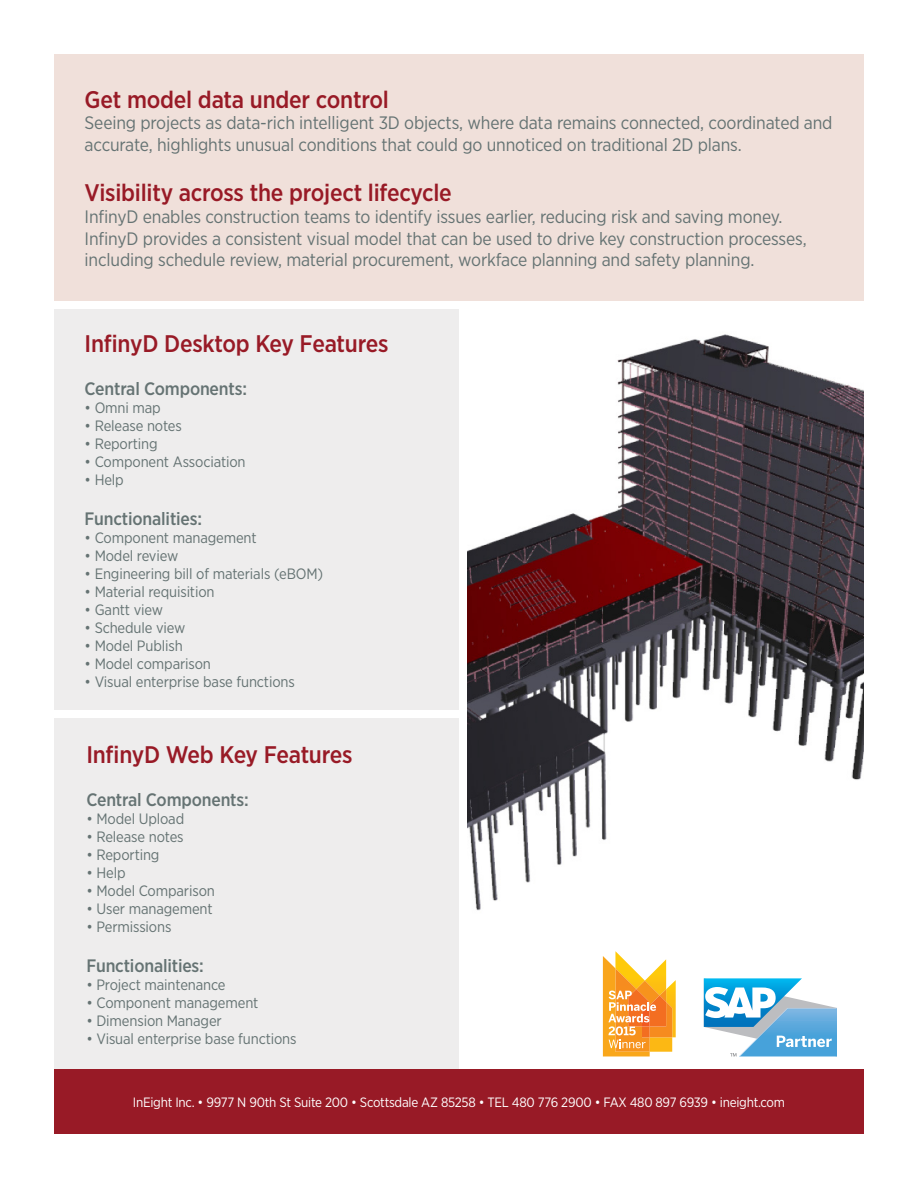
<style>
.page{position:relative;width:918px;height:1188px;background:#fff}
.page>*{position:absolute;margin:0;border:0;box-sizing:border-box;transform-origin:0 0}
.Body_text_emphasis{font:500 24px "Gotham Narrow";letter-spacing:-.01em;color:#981a26}
.Body_text_emphasis-2{font:18px/21.6px "Gotham Narrow";letter-spacing:-.01em;color:#657373}
.Body_text_emphasis-3{font:500 18px "Gotham Narrow";letter-spacing:-.01em;color:#657373}
.Body_text_emphasis-4{font:15px "Gotham Narrow";letter-spacing:-.01em;color:#657373}
.t1{font:13.5px "Gotham Narrow";letter-spacing:-.02em;color:#fff}
</style>
<div class="page">
<div style="left:54px;top:718px;width:405px;height:362px;background:#eeeded"></div>
<div style="left:54px;top:309px;width:405px;height:401px;background:#eeeded"></div>
<div style="left:54px;top:1069px;width:810px;height:65px;background:#981a26"></div>
<div style="left:54px;top:54px;width:810px;height:247px;background:#f0e0da"></div>
<img style="left:468px;top:334px;width:396px;height:577px">
<svg style="left:704px;top:978px;width:133px;height:78px"></svg>
<svg style="left:603px;top:951px;width:73px;height:105px"></svg>
<p class="Body_text_emphasis" style="left:85px;top:84px;width:306px">Get model data under control</p>
<p class="Body_text_emphasis-2" style="left:85px;top:112px;width:749px">Seeing projects as data-rich intelligent 3D objects, where data remains connected, coordinated and accurate, highlights unusual conditions that could go unnoticed on traditional 2D plans.</p>
<p class="Body_text_emphasis" style="left:85px;top:178px;width:369px">Visibility across the project lifecycle</p>
<p class="Body_text_emphasis-2" style="left:85px;top:206px;width:724px">InfinyD enables construction teams to identify issues earlier, reducing risk and saving money.<br>InfinyD provides a consistent visual model that can be used to drive key construction processes, including schedule review, material procurement, workface planning and safety planning.</p>
<p class="Body_text_emphasis" style="left:85px;top:328px;width:305px">InfinyD Desktop Key Features</p>
<p class="Body_text_emphasis-3" style="left:85px;top:377px;width:164px">Central Components:</p>
<p class="Body_text_emphasis-4" style="left:85px;top:398px;width:78px">• Omni map</p>
<p class="Body_text_emphasis-4" style="left:85px;top:416px;width:99px">• Release notes</p>
<p class="Body_text_emphasis-4" style="left:85px;top:434px;width:75px">• Reporting</p>
<p class="Body_text_emphasis-4" style="left:85px;top:452px;width:162px">• Component Association</p>
<p class="Body_text_emphasis-4" style="left:85px;top:470px;width:41px">• Help</p>
<p class="Body_text_emphasis-3" style="left:85px;top:507px;width:119px">Functionalities:</p>
<p class="Body_text_emphasis-4" style="left:85px;top:528px;width:174px">• Component management</p>
<p class="Body_text_emphasis-4" style="left:85px;top:546px;width:95px">• Model review</p>
<p class="Body_text_emphasis-4" style="left:85px;top:564px;width:240px">• Engineering bill of materials (eBOM)</p>
<p class="Body_text_emphasis-4" style="left:85px;top:582px;width:131px">• Material requisition</p>
<p class="Body_text_emphasis-4" style="left:85px;top:600px;width:80px">• Gantt view</p>
<p class="Body_text_emphasis-4" style="left:85px;top:618px;width:102px">• Schedule view</p>
<p class="Body_text_emphasis-4" style="left:85px;top:636px;width:100px">• Model Publish</p>
<p class="Body_text_emphasis-4" style="left:85px;top:654px;width:128px">• Model comparison</p>
<p class="Body_text_emphasis-4" style="left:85px;top:672px;width:212px">• Visual enterprise base functions</p>
<p class="Body_text_emphasis" style="left:86px;top:739px;width:268px">InfinyD Web Key Features</p>
<p class="Body_text_emphasis-3" style="left:86px;top:788px;width:164px">Central Components:</p>
<p class="Body_text_emphasis-4" style="left:86px;top:810px;width:99px">• Model Upload</p>
<p class="Body_text_emphasis-4" style="left:86px;top:828px;width:99px">• Release notes</p>
<p class="Body_text_emphasis-4" style="left:86px;top:846px;width:75px">• Reporting</p>
<p class="Body_text_emphasis-4" style="left:86px;top:864px;width:41px">• Help</p>
<p class="Body_text_emphasis-4" style="left:86px;top:882px;width:130px">• Model Comparison</p>
<p class="Body_text_emphasis-4" style="left:86px;top:900px;width:128px">• User management</p>
<p class="Body_text_emphasis-4" style="left:86px;top:918px;width:87px">• Permissions</p>
<p class="Body_text_emphasis-3" style="left:86px;top:954px;width:119px">Functionalities:</p>
<p class="Body_text_emphasis-4" style="left:86px;top:975px;width:141px">• Project maintenance</p>
<p class="Body_text_emphasis-4" style="left:86px;top:993px;width:174px">• Component management</p>
<p class="Body_text_emphasis-4" style="left:86px;top:1011px;width:137px">• Dimension Manager</p>
<p class="Body_text_emphasis-4" style="left:86px;top:1029px;width:212px">• Visual enterprise base functions</p>
<p class="t1" style="left:133px;top:1094px;width:654px">InEight Inc. • 9977 N 90th St Suite 200 • Scottsdale AZ 85258 • TEL 480 776 2900 • FAX 480 897 6939 • ineight.com</p>
</div>
